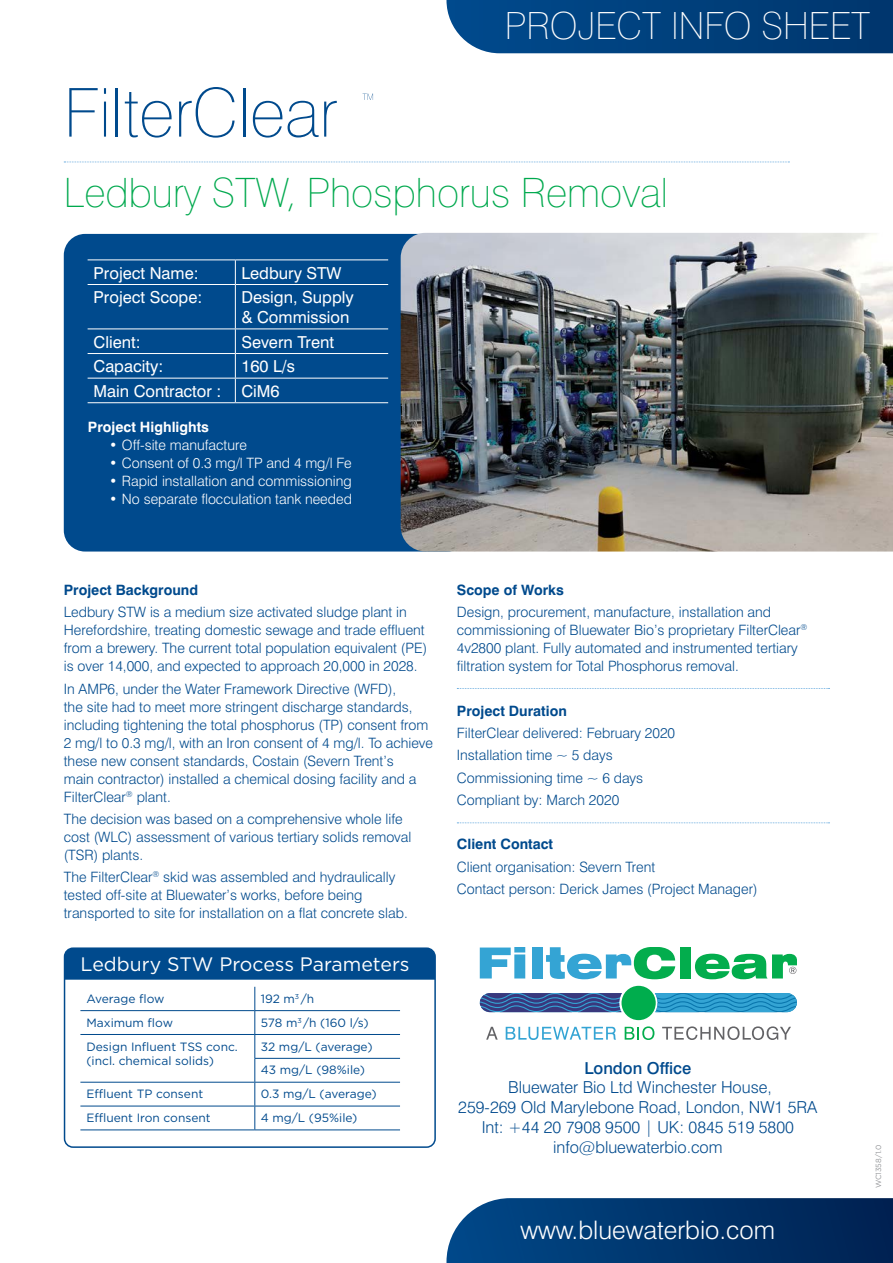
<style>
.page{position:relative;width:893px;height:1263px;background:#fff}
.page>*{position:absolute;margin:0;border:0;box-sizing:border-box;transform-origin:0 0}
.t1{font:100 67.5px "Swiss 721 BT";color:#004a8d}
.t2{font:100 40.5px "Swiss 721 BT";color:#00a94e}
.t3{font:100 37.5px "Swiss 721 BT";color:#fff}
.t4{font:300 25.5px "Swiss 721 BT";color:#fff}
.t5{font:19.5px "Gotham";color:#fff}
.t6{font:300 16.5px/19.8px "Swiss 721 BT";color:#004a8d;text-align:center}
.t7{font:16.5px/19.8px "Swiss 721 BT";color:#fff}
.t8{font:300 14.25px/18px "Swiss 721 BT";color:#004a8d}
.t9{font:300 14.25px "Swiss 721 BT";color:#fff}
.t10{font:700 14.25px "Swiss 721 BT";color:#004a8d}
.t11{font:700 14.25px "Swiss 721 BT";color:#fff}
.t12{font:12px/14.4px "Gotham";color:#004a8d}
.t13{font:12px "Gotham";letter-spacing:-.025em;color:#004a8d}
.t14{font:7.5px "Gotham";color:#939598}
.s1{font-weight:500}
</style>
<div class="page">
<div style="left:64px;top:234px;width:405px;height:317px;background:#004a8d;border-radius:21px"></div>
<svg style="left:446px;top:1198px;width:447px;height:65px;background:#083b70"></svg>
<svg style="left:64px;top:162px;width:725px;height:1px"></svg>
<svg style="left:480px;top:993px;width:142px;height:19px;background:#3c5695"></svg>
<svg style="left:655px;top:993px;width:142px;height:19px;background:#2d9acb"></svg>
<div style="left:621px;top:986px;width:35px;height:34px;background:#00ad4d;border-radius:50%"></div>
<svg style="left:480px;top:947px;width:45px;height:31px"></svg>
<div style="left:532px;top:947px;width:11px;height:31px;background:#34a4d4"></div>
<svg style="left:546px;top:947px;width:129px;height:32px"></svg>
<div style="left:680px;top:947px;width:10px;height:31px;background:#03ad4d"></div>
<svg style="left:486px;top:1027px;width:12px;height:13px"></svg>
<svg style="left:506px;top:1027px;width:110px;height:13px"></svg>
<svg style="left:625px;top:1026px;width:29px;height:14px"></svg>
<svg style="left:662px;top:1026px;width:129px;height:14px"></svg>
<svg style="left:695px;top:954px;width:102px;height:25px"></svg>
<svg style="left:446px;top:0;width:447px;height:53px;background:#064480"></svg>
<svg style="left:364px;top:94px;width:9px;height:6px"></svg>
<img style="left:401px;top:233px;width:492px;height:318px">
<hr style="left:88px;top:259px;width:147px;height:1px;background:#fff">
<hr style="left:235px;top:259px;width:153px;height:1px;background:#fff">
<svg style="left:235px;top:260px;width:1px;height:24px"></svg>
<hr style="left:88px;top:284px;width:147px;height:1px;background:#fff">
<hr style="left:235px;top:284px;width:153px;height:1px;background:#fff">
<hr style="left:235px;top:285px;width:1px;height:43px;background:#fff">
<hr style="left:88px;top:328px;width:147px;height:1px;background:#fff">
<hr style="left:235px;top:328px;width:153px;height:1px;background:#fff">
<hr style="left:88px;top:353px;width:147px;height:1px;background:#fff">
<hr style="left:235px;top:353px;width:153px;height:1px;background:#fff">
<hr style="left:88px;top:378px;width:147px;height:1px;background:#fff">
<hr style="left:235px;top:378px;width:153px;height:1px;background:#fff">
<svg style="left:235px;top:329px;width:1px;height:73px"></svg>
<hr style="left:88px;top:402px;width:147px;height:1px;background:#fff">
<hr style="left:235px;top:402px;width:153px;height:1px;background:#fff">
<svg style="left:457px;top:688px;width:372px;height:1px"></svg>
<svg style="left:457px;top:822px;width:372px;height:1px"></svg>
<div style="left:67px;top:950px;width:366px;height:30px;background:#004a8d"></div>
<div style="left:64px;top:947px;width:372px;height:201px;border:2px solid #004a8d;border-radius:9px"></div>
<svg style="left:80px;top:987px;width:320px;height:142px"></svg>
<hr style="left:80px;top:1010px;width:175px;height:1px;background:#004a8d">
<hr style="left:255px;top:1010px;width:145px;height:1px;background:#004a8d">
<hr style="left:80px;top:1034px;width:175px;height:1px;background:#004a8d">
<hr style="left:255px;top:1034px;width:145px;height:1px;background:#004a8d">
<hr style="left:254px;top:1058px;width:146px;height:1px;background:#004a8d">
<hr style="left:80px;top:1082px;width:175px;height:1px;background:#004a8d">
<hr style="left:255px;top:1082px;width:145px;height:1px;background:#004a8d">
<hr style="left:80px;top:1106px;width:175px;height:1px;background:#004a8d">
<hr style="left:255px;top:1106px;width:145px;height:1px;background:#004a8d">
<svg style="left:254px;top:987px;width:1px;height:142px"></svg>
<hr style="left:80px;top:1129px;width:175px;height:1px;background:#004a8d">
<hr style="left:255px;top:1129px;width:145px;height:1px;background:#004a8d">
<p class="t1" style="left:64px;top:72px;width:275px">FilterClear</p>
<p class="t3" style="left:505px;top:3px;width:367px">PROJECT INFO SHEET</p>
<p class="t2" style="left:64px;top:168px;width:606px">Ledbury STW, Phosphorus Removal</p>
<p class="t7" style="left:94px;top:263px;width:107px">Project Name:</p>
<p class="t7" style="left:241px;top:263px;width:102px">Ledbury STW</p>
<p class="t7" style="left:94px;top:287px;width:110px">Project Scope:</p>
<p class="t7" style="left:241px;top:287px;width:114px">Design, Supply &amp; Commission</p>
<p class="t7" style="left:94px;top:332px;width:49px">Client:</p>
<p class="t7" style="left:241px;top:332px;width:94px">Severn Trent</p>
<p class="t7" style="left:94px;top:356px;width:71px">Capacity:</p>
<p class="t7" style="left:241px;top:356px;width:55px">160 L/s</p>
<p class="t7" style="left:94px;top:381px;width:129px">Main Contractor :</p>
<p class="t7" style="left:241px;top:381px;width:40px">CiM6</p>
<p class="t11" style="left:88px;top:418px;width:123px">Project Highlights</p>
<p class="t9" style="left:109px;top:436px;width:139px">• Off-site manufacture</p>
<p class="t9" style="left:109px;top:454px;width:244px">• Consent of 0.3 mg/l TP and 4 mg/l Fe</p>
<p class="t9" style="left:109px;top:472px;width:244px">• Rapid installation and commissioning</p>
<p class="t9" style="left:109px;top:490px;width:244px">• No separate flocculation tank needed</p>
<p class="t10" style="left:64px;top:581px;width:136px">Project Background</p>
<p class="t8" style="left:64px;top:603px;width:365px">Ledbury STW is a medium size activated sludge plant in Herefordshire, treating domestic sewage and trade effluent from a brewery. The current total population equivalent (PE) is over 14,000, and expected to approach 20,000 in 2028.</p>
<p class="t8" style="left:64px;top:679px;width:371px">In AMP6, under the Water Framework Directive (WFD),<br>the site had to meet more stringent discharge standards, including tightening the total phosphorus (TP) consent from 2 mg/l to 0.3 mg/l, with an Iron consent of 4 mg/l. To achieve these new consent standards, Costain (Severn Trent’s<br>main contractor) installed a chemical dosing facility and a FilterClear<sup>®</sup> plant.</p>
<p class="t8" style="left:64px;top:809px;width:349px">The decision was based on a comprehensive whole life cost (WLC) assessment of various tertiary solids removal (TSR) plants.</p>
<p class="t8" style="left:64px;top:868px;width:345px">The FilterClear<sup>®</sup> skid was assembled and hydraulically tested off-site at Bluewater’s works, before being transported to site for installation on a flat concrete slab.</p>
<p class="t5" style="left:81px;top:953px;width:331px">Ledbury STW Process Parameters</p>
<p class="t13" style="left:86px;top:992px;width:80px">Average flow</p>
<p class="t12" style="left:261px;top:991px;width:55px">192 m<sup>3</sup> /h</p>
<p class="t12" style="left:86px;top:1015px;width:88px">Maximum flow</p>
<p class="t12" style="left:261px;top:1015px;width:110px">578 m<sup>3</sup> /h (160 l/s)</p>
<p class="t12" style="left:86px;top:1039px;width:153px">Design Influent TSS conc. (incl. chemical solids)</p>
<p class="t12" style="left:261px;top:1039px;width:113px">32 mg/L (average)</p>
<p class="t12" style="left:261px;top:1063px;width:106px">43 mg/L (98%ile)</p>
<p class="t12" style="left:86px;top:1086px;width:118px">Effluent TP consent</p>
<p class="t12" style="left:261px;top:1086px;width:117px">0.3 mg/L (average)</p>
<p class="t12" style="left:86px;top:1110px;width:126px">Effluent Iron consent</p>
<p class="t12" style="left:261px;top:1110px;width:98px">4 mg/L (95%ile)</p>
<p class="t10" style="left:457px;top:581px;width:108px">Scope of Works</p>
<p class="t8" style="left:457px;top:603px;width:352px">Design, procurement, manufacture, installation and commissioning of Bluewater Bio’s proprietary FilterClear<sup>® </sup>4v2800 plant. Fully automated and instrumented tertiary filtration system for Total Phosphorus removal.</p>
<p class="t10" style="left:457px;top:702px;width:111px">Project Duration</p>
<p class="t8" style="left:457px;top:724px;width:220px">FilterClear delivered: February 2020</p>
<p class="t8" style="left:457px;top:746px;width:157px">Installation time ~ 5 days</p>
<p class="t8" style="left:457px;top:768px;width:188px">Commissioning time ~ 6 days</p>
<p class="t8" style="left:457px;top:790px;width:164px">Compliant by: March 2020</p>
<p class="t10" style="left:457px;top:835px;width:98px">Client Contact</p>
<p class="t8" style="left:457px;top:857px;width:200px">Client organisation: Severn Trent</p>
<p class="t8" style="left:457px;top:879px;width:302px">Contact person: Derick James (Project Manager)</p>
<p class="t6" style="left:458px;top:1058px;width:361px"><span class="s1">London Office<br></span>Bluewater Bio Ltd Winchester House,<br>259-269 Old Marylebone Road, London, NW1 5RA<br>Int: +44 20 7908 9500 | UK: 0845 519 5800 info@bluewaterbio.com</p>
<p class="t4" style="left:520px;top:1214px;width:256px">www.bluewaterbio.com</p>
<p class="t14" style="left:874px;top:1188px;width:45px;rotate:-90deg">WC1358/1.0</p>
</div>
